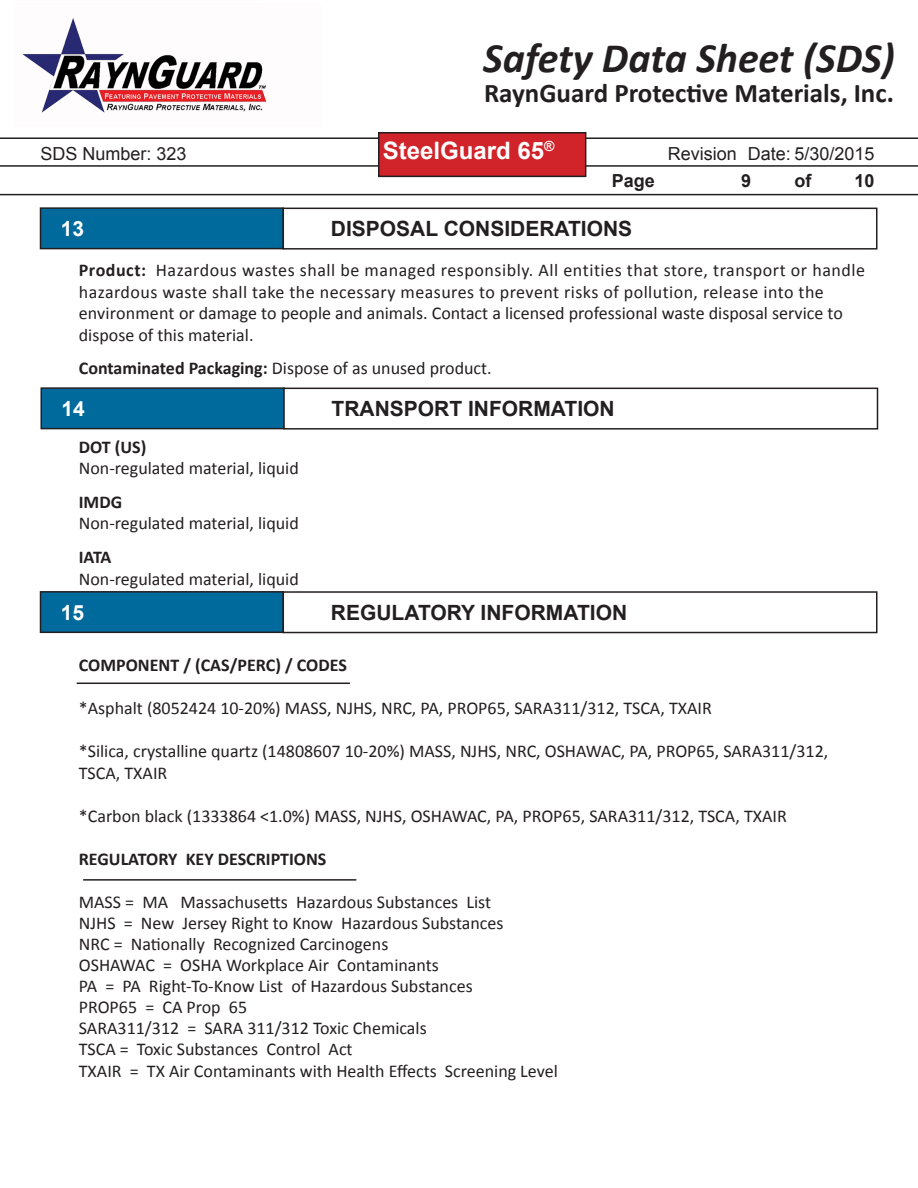
<style>
.page{position:relative;width:918px;height:1188px;background:#fff}
.page>*{position:absolute;margin:0;border:0;box-sizing:border-box;transform-origin:0 0}
.t1{font:italic 700 42px "Calibri";color:#231f20}
.t2{font:700 27px "Calibri";color:#231f20}
.t3{font:700 24px "Arial";color:#fff}
.t4{font:700 21px "Arial";color:#231f20}
.t5{font:700 21px "Arial";color:#fff}
.t6{font:18px/21.6px "Calibri";color:#231f20}
.t7{font:18px/21.6px "Calibri";letter-spacing:.025em;color:#231f20}
.t8{font:700 18px "Calibri";color:#231f20}
.t9{font:18px "Arial";color:#231f20}
.t10{font:700 18px "Arial";color:#231f20}
.s1{font-weight:700}
</style>
<div class="page">
<img style="left:22px;top:18px;width:245px;height:95px">
<hr style="left:0;top:137px;width:918px;height:2px;background:#231f20">
<hr style="left:0;top:165px;width:918px;height:2px;background:#231f20">
<hr style="left:0;top:194px;width:918px;height:1px;background:#231f20">
<div style="left:379px;top:133px;width:207px;height:43px;background:#d1232a"></div>
<div style="left:378px;top:132px;width:208px;height:45px;border:2px solid #231f20"></div>
<div style="left:40px;top:208px;width:243px;height:41px;background:#006a9d"></div>
<div style="left:40px;top:207px;width:244px;height:42px;border:2px solid #231f20"></div>
<div style="left:283px;top:208px;width:595px;height:42px;border:2px solid #231f20"></div>
<div style="left:41px;top:388px;width:243px;height:41px;background:#006a9d"></div>
<div style="left:40px;top:387px;width:245px;height:42px;border:2px solid #231f20"></div>
<div style="left:283px;top:388px;width:595px;height:42px;border:2px solid #231f20"></div>
<div style="left:40px;top:592px;width:243px;height:40px;background:#006a9d"></div>
<div style="left:40px;top:591px;width:244px;height:42px;border:2px solid #231f20"></div>
<div style="left:283px;top:591px;width:595px;height:42px;border:2px solid #231f20"></div>
<hr style="left:77px;top:683px;width:273px;height:1px;background:#231f20">
<hr style="left:83px;top:879px;width:273px;height:2px;background:#231f20">
<h1 class="t1" style="left:483px;top:31px;width:413px">Safety Data Sheet (SDS)</h1>
<h2 class="t2" style="left:484px;top:76px;width:411px">RaynGuard Protective Materials, Inc.</h2>
<h3 class="t3" style="left:383px;top:135px;width:173px">SteelGuard 65<sup>®</sup></h3>
<p class="t9" style="left:40px;top:141px;width:148px">SDS Number: 323</p>
<p class="t9" style="left:668px;top:141px;width:208px">Revision Date: 5/30/2015</p>
<p class="t10" style="left:612px;top:168px;width:45px">Page</p>
<p class="t10" style="left:741px;top:168px;width:12px">9</p>
<p class="t10" style="left:794px;top:168px;width:18px">of</p>
<p class="t10" style="left:854px;top:168px;width:22px">10</p>
<p class="t5" style="left:61px;top:215px;width:25px">13</p>
<p class="t4" style="left:331px;top:215px;width:303px">DISPOSAL CONSIDERATIONS</p>
<p class="t7" style="left:79px;top:259px;width:788px"><span class="s1">Product:</span> Hazardous wastes shall be managed responsibly. All entities that store, transport or handle hazardous waste shall take the necessary measures to prevent risks of pollution, release into the</p>
<p class="t6" style="left:79px;top:302px;width:766px">environment or damage to people and animals. Contact a licensed professional waste disposal service to dispose of this material.</p>
<p class="t6" style="left:79px;top:358px;width:414px"><span class="s1">Contaminated Packaging:</span> Dispose of as unused product.</p>
<p class="t5" style="left:62px;top:395px;width:25px">14</p>
<p class="t4" style="left:332px;top:395px;width:285px">TRANSPORT INFORMATION</p>
<p class="t8" style="left:79px;top:435px;width:69px">DOT (US)</p>
<p class="t6" style="left:79px;top:458px;width:221px">Non-regulated material, liquid</p>
<p class="t8" style="left:79px;top:490px;width:45px">IMDG</p>
<p class="t6" style="left:79px;top:513px;width:221px">Non-regulated material, liquid</p>
<p class="t8" style="left:79px;top:546px;width:34px">IATA</p>
<p class="t6" style="left:79px;top:568px;width:221px">Non-regulated material, liquid</p>
<p class="t5" style="left:61px;top:599px;width:25px">15</p>
<p class="t4" style="left:331px;top:599px;width:298px">REGULATORY INFORMATION</p>
<p class="t8" style="left:79px;top:654px;width:270px">COMPONENT / (CAS/PERC) / CODES</p>
<p class="t6" style="left:79px;top:698px;width:635px">*Asphalt (8052424 10-20%) MASS, NJHS, NRC, PA, PROP65, SARA311/312, TSCA, TXAIR</p>
<p class="t6" style="left:79px;top:741px;width:751px">*Silica, crystalline quartz (14808607 10-20%) MASS, NJHS, NRC, OSHAWAC, PA, PROP65, SARA311/312,<br>TSCA, TXAIR</p>
<p class="t6" style="left:79px;top:806px;width:710px">*Carbon black (1333864 &lt;1.0%) MASS, NJHS, OSHAWAC, PA, PROP65, SARA311/312, TSCA, TXAIR</p>
<p class="t8" style="left:79px;top:848px;width:249px">REGULATORY KEY DESCRIPTIONS</p>
<p class="t6" style="left:79px;top:891px;width:414px">MASS = MA Massachusetts Hazardous Substances List</p>
<p class="t6" style="left:79px;top:912px;width:426px">NJHS = New Jersey Right to Know Hazardous Substances</p>
<p class="t6" style="left:79px;top:933px;width:311px">NRC = Nationally Recognized Carcinogens</p>
<p class="t6" style="left:79px;top:954px;width:362px">OSHAWAC = OSHA Workplace Air Contaminants</p>
<p class="t6" style="left:79px;top:975px;width:395px">PA = PA Right-To-Know List of Hazardous Substances</p>
<p class="t6" style="left:79px;top:996px;width:170px">PROP65 = CA Prop 65</p>
<p class="t6" style="left:79px;top:1017px;width:349px">SARA311/312 = SARA 311/312 Toxic Chemicals</p>
<p class="t6" style="left:79px;top:1038px;width:275px">TSCA = Toxic Substances Control Act</p>
<p class="t6" style="left:79px;top:1060px;width:480px">TXAIR = TX Air Contaminants with Health Effects Screening Level</p>
</div>
